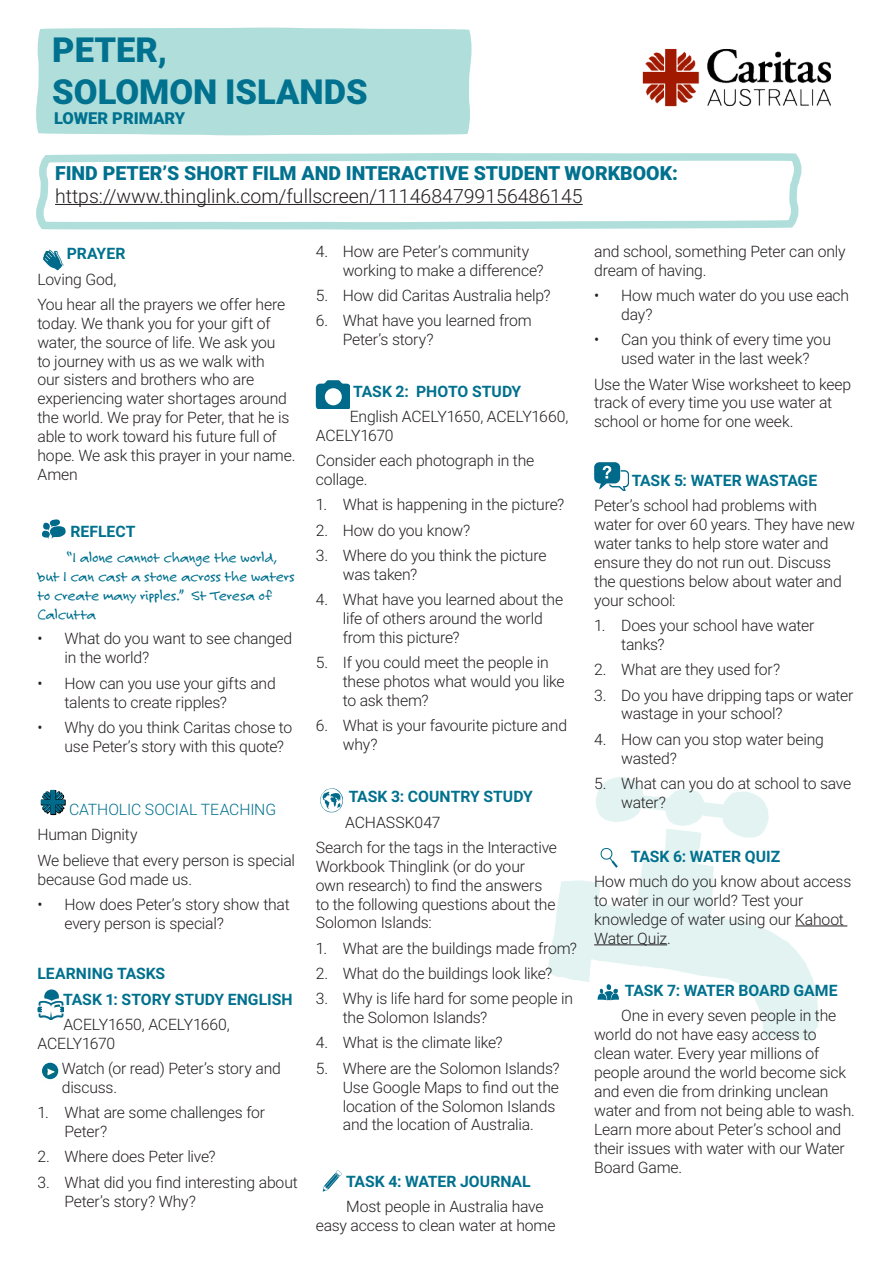
<style>
.page{position:relative;width:893px;height:1263px;background:#fff}
.page>*{position:absolute;margin:0;border:0;box-sizing:border-box;transform-origin:0 0}
.t1{font:900 34.5px/41.4px "Roboto";color:#00718e}
.t2{font:300 19.5px "Roboto";color:#231f20}
.t3{font:900 19.5px "Roboto";color:#00718e}
.t4{font:900 16.5px "Roboto";color:#00718e}
.body_copy{font:300 15.75px/18.9px "Roboto";letter-spacing:-.01em;color:#231f20}
.body_copy-2{font:700 15.75px "Roboto";color:#00718e}
.body_copy-3{font:15.75px/18.9px "Felt Tip Roman";letter-spacing:-.01em;color:#00718e}
.body_copy-4{font:300 15.75px "Roboto";letter-spacing:-.005em;color:#00718e}
</style>
<div class="page">
<img style="left:548px;top:777px;width:300px;height:264px">
<svg style="left:42px;top:519px;width:24px;height:20px"></svg>
<svg style="left:40px;top:789px;width:26px;height:27px"></svg>
<svg style="left:37px;top:989px;width:26px;height:30px"></svg>
<img style="left:42px;top:1062px;width:17px;height:18px">
<div style="left:42px;top:1063px;width:16px;height:16px;background:#006a8a;border-radius:50%"></div>
<svg style="left:46px;top:1067px;width:11px;height:10px"></svg>
<svg style="left:320px;top:788px;width:23px;height:24px"></svg>
<svg style="left:322px;top:1170px;width:20px;height:22px"></svg>
<hr style="left:795px;top:925px;width:52px;height:1px;background:#231f20">
<hr style="left:594px;top:944px;width:73px;height:1px;background:#231f20">
<svg style="left:594px;top:462px;width:34px;height:29px"></svg>
<svg style="left:600px;top:847px;width:18px;height:21px"></svg>
<svg style="left:598px;top:984px;width:21px;height:16px"></svg>
<img style="left:807px;top:61px;width:24px;height:45px">
<svg style="left:36px;top:27px;width:771px;height:382px"></svg>
<hr style="left:55px;top:204px;width:528px;height:1px;background:#231f20">
<p class="t1" style="left:52px;top:28px;width:317px">PETER,<br>SOLOMON ISLANDS</p>
<p class="t4" style="left:54px;top:106px;width:133px">LOWER PRIMARY</p>
<p class="t3" style="left:55px;top:159px;width:624px">FIND PETER’S SHORT FILM AND INTERACTIVE STUDENT WORKBOOK:</p>
<p class="t2" style="left:55px;top:182px;width:529px">https://www.thinglink.com/fullscreen/1114684799156486145</p>
<p class="body_copy-2" style="left:67px;top:243px;width:60px">PRAYER</p>
<p class="body_copy" style="left:37px;top:269px;width:81px">Loving God,</p>
<p class="body_copy" style="left:37px;top:294px;width:260px">You hear all the prayers we offer here today. We thank you for your gift of water, the source of life. We ask you<br>to journey with us as we walk with<br>our sisters and brothers who are experiencing water shortages around the world. We pray for Peter, that he is able to work toward his future full of hope. We ask this prayer in your name.<br>Amen</p>
<p class="body_copy-2" style="left:70px;top:520px;width:66px">REFLECT</p>
<p class="body_copy-3" style="left:37px;top:548px;width:259px;text-indent:29px">“I alone cannot change the world, but I can cast a stone across the waters to create many ripples.” St Teresa of<br>Calcutta</p>
<p class="body_copy" style="left:64px;top:629px;width:229px;text-indent:-27px">• What do you want to see changed in the world?</p>
<p class="body_copy" style="left:64px;top:673px;width:213px;text-indent:-27px">• How can you use your gifts and talents to create ripples?</p>
<p class="body_copy" style="left:64px;top:717px;width:229px;text-indent:-27px">• Why do you think Caritas chose to use Peter’s story with this quote?</p>
<p class="body_copy-4" style="left:69px;top:798px;width:208px">CATHOLIC SOCIAL TEACHING</p>
<p class="body_copy" style="left:37px;top:825px;width:102px">Human Dignity</p>
<p class="body_copy" style="left:37px;top:850px;width:259px">We believe that every person is special because God made us.</p>
<p class="body_copy" style="left:64px;top:894px;width:227px;text-indent:-27px">• How does Peter’s story show that every person is special?</p>
<p class="body_copy-2" style="left:37px;top:963px;width:129px">LEARNING TASKS</p>
<p class="body_copy-2" style="left:63px;top:988px;width:231px">TASK 1: STORY STUDY ENGLISH</p>
<p class="body_copy" style="left:37px;top:1014px;width:194px;text-indent:26px">ACELY1650, ACELY1660,<br>ACELY1670</p>
<p class="body_copy" style="left:62px;top:1058px;width:221px">Watch (or read) Peter’s story and discuss.</p>
<p class="body_copy" style="left:64px;top:1102px;width:202px;text-indent:-27px">1. What are some challenges for<br>Peter?</p>
<p class="body_copy" style="left:37px;top:1147px;width:180px">2. Where does Peter live?</p>
<p class="body_copy" style="left:64px;top:1172px;width:235px;text-indent:-27px">3. What did you find interesting about<br>Peter’s story? Why?</p>
<p class="body_copy" style="left:343px;top:241px;width:202px;text-indent:-27px">4. How are Peter’s community working to make a difference?</p>
<p class="body_copy" style="left:316px;top:286px;width:236px">5. How did Caritas Australia help?</p>
<p class="body_copy" style="left:343px;top:311px;width:190px;text-indent:-27px">6. What have you learned from<br>Peter’s story?</p>
<p class="body_copy-2" style="left:353px;top:380px;width:170px">TASK 2: PHOTO STUDY</p>
<p class="body_copy" style="left:316px;top:406px;width:254px;text-indent:34px">English ACELY1650, ACELY1660,<br>ACELY1670</p>
<p class="body_copy" style="left:316px;top:450px;width:220px">Consider each photograph in the collage.</p>
<p class="body_copy" style="left:316px;top:495px;width:250px">1. What is happening in the picture?</p>
<p class="body_copy" style="left:316px;top:520px;width:156px">2. How do you know?</p>
<p class="body_copy" style="left:343px;top:545px;width:205px;text-indent:-27px">3. Where do you think the picture was taken?</p>
<p class="body_copy" style="left:343px;top:589px;width:222px;text-indent:-27px">4. What have you learned about the life of others around the world from this picture?</p>
<p class="body_copy" style="left:343px;top:652px;width:223px;text-indent:-27px">5. If you could meet the people in these photos what would you like to ask them?</p>
<p class="body_copy" style="left:343px;top:716px;width:226px;text-indent:-27px">6. What is your favourite picture and why?</p>
<p class="body_copy-2" style="left:349px;top:786px;width:185px">TASK 3: COUNTRY STUDY</p>
<p class="body_copy" style="left:345px;top:812px;width:97px">ACHASSK047</p>
<p class="body_copy" style="left:316px;top:837px;width:243px">Search for the tags in the Interactive<br>Workbook Thinglink (or do your own research) to find the answers to the following questions about the<br>Solomon Islands:</p>
<p class="body_copy" style="left:316px;top:938px;width:263px">1. What are the buildings made from?</p>
<p class="body_copy" style="left:316px;top:963px;width:238px">2. What do the buildings look like?</p>
<p class="body_copy" style="left:343px;top:989px;width:232px;text-indent:-27px">3. Why is life hard for some people in the Solomon Islands?</p>
<p class="body_copy" style="left:316px;top:1033px;width:188px">4. What is the climate like?</p>
<p class="body_copy" style="left:343px;top:1058px;width:218px;text-indent:-27px">5. Where are the Solomon Islands?<br>Use Google Maps to find out the location of the Solomon Islands and the location of Australia.</p>
<p class="body_copy-2" style="left:346px;top:1170px;width:186px">TASK 4: WATER JOURNAL</p>
<p class="body_copy" style="left:316px;top:1196px;width:241px;text-indent:30px">Most people in Australia have easy access to clean water at home</p>
<p class="body_copy" style="left:594px;top:241px;width:253px">and school, something Peter can only dream of having.</p>
<p class="body_copy" style="left:621px;top:286px;width:230px;text-indent:-27px">• How much water do you use each day?</p>
<p class="body_copy" style="left:594px;top:330px;width:238px;text-align:center">• Can you think of every time you used water in the last week?</p>
<p class="body_copy" style="left:594px;top:374px;width:259px">Use the Water Wise worksheet to keep track of every time you use water at school or home for one week.</p>
<p class="body_copy-2" style="left:632px;top:469px;width:187px">TASK 5: WATER WASTAGE</p>
<p class="body_copy" style="left:594px;top:496px;width:262px">Peter’s school had problems with water for over 60 years. They have new water tanks to help store water and ensure they do not run out. Discuss the questions below about water and your school:</p>
<p class="body_copy" style="left:621px;top:615px;width:195px;text-indent:-27px">1. Does your school have water tanks?</p>
<p class="body_copy" style="left:594px;top:660px;width:188px">2. What are they used for?</p>
<p class="body_copy" style="left:621px;top:685px;width:234px;text-indent:-27px">3. Do you have dripping taps or water wastage in your school?</p>
<p class="body_copy" style="left:621px;top:729px;width:204px;text-indent:-27px">4. How can you stop water being wasted?</p>
<p class="body_copy" style="left:621px;top:773px;width:232px;text-indent:-27px">5. What can you do at school to save water?</p>
<p class="body_copy-2" style="left:631px;top:845px;width:151px">TASK 6: WATER QUIZ</p>
<p class="body_copy" style="left:594px;top:871px;width:259px">How much do you know about access to water in our world? Test your knowledge of water using our Kahoot<br>Water Quiz.</p>
<p class="body_copy-2" style="left:625px;top:979px;width:214px">TASK 7: WATER BOARD GAME</p>
<p class="body_copy" style="left:594px;top:1006px;width:262px;text-indent:27px">One in every seven people in the world do not have easy access to clean water. Every year millions of people around the world become sick and even die from drinking unclean water and from not being able to wash.<br>Learn more about Peter’s school and their issues with water with our Water<br>Board Game.</p>
</div>
